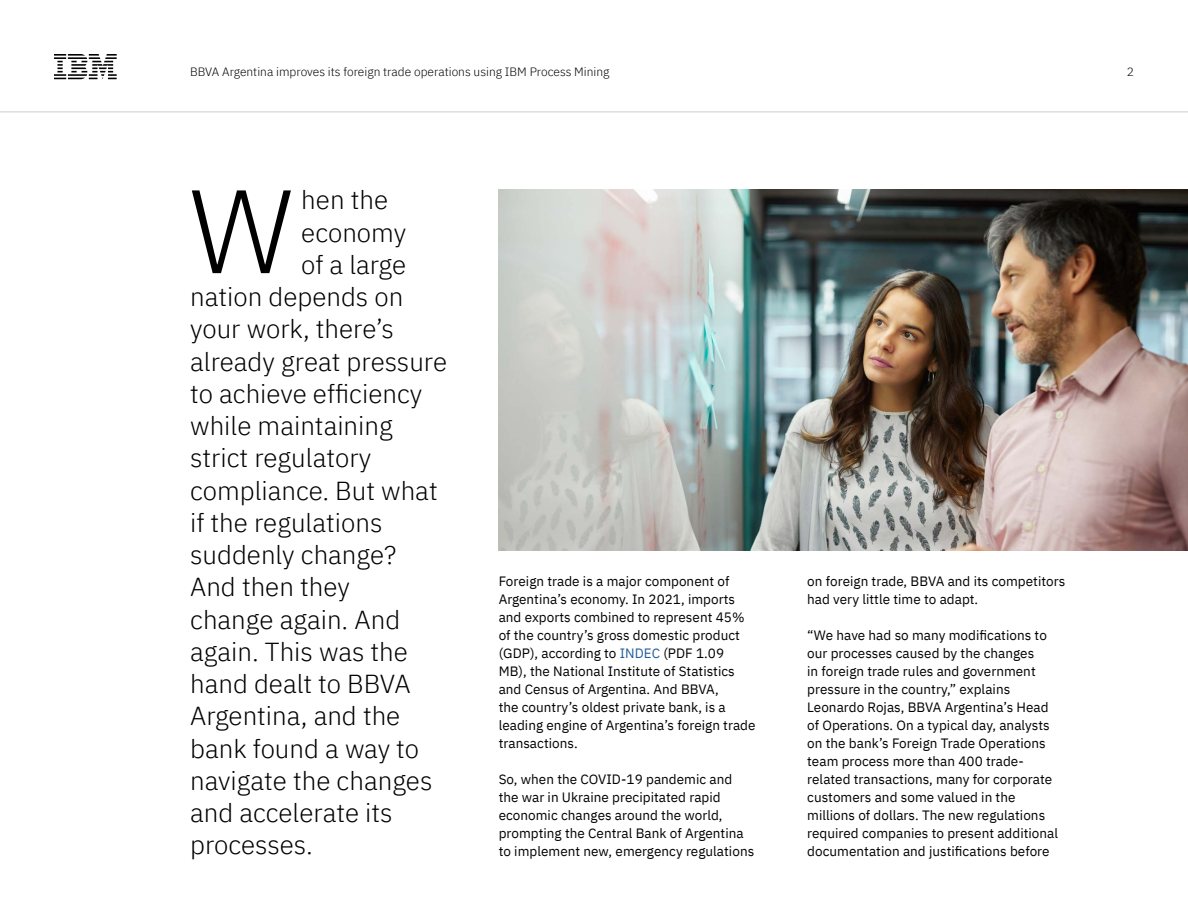
<style>
.page{position:relative;width:1188px;height:918px;background:#fff}
.page>*{position:absolute;margin:0;border:0;box-sizing:border-box;transform-origin:0 0}
.t1{font:300 118.5px "IBM Plex Sans";color:#000}
.t2{font:300 25.95px "IBM Plex Sans";color:#000}
.t3{font:13.5px/18px "IBM Plex Sans";letter-spacing:.005em;color:#000}
.t4{font:300 12px "IBM Plex Sans";color:#000101}
.s1{color:#215e9e}
</style>
<div class="page">
<hr style="left:0;top:111px;width:1188px;height:2px;background:#dcddde">
<svg style="left:54px;top:54px;width:63px;height:25px"></svg>
<img style="left:499px;top:189px;width:689px;height:361px">
<p class="t4" style="left:190px;top:62px;width:421px">BBVA Argentina improves its foreign trade operations using IBM Process Mining</p>
<p class="t4" style="left:1127px;top:63px;width:9px">2</p>
<p class="t2" style="left:301px;top:181px;width:88px">hen the</p>
<p class="t2" style="left:301px;top:213px;width:106px">economy</p>
<p class="t2" style="left:301px;top:245px;width:106px">of a large</p>
<p class="t2" style="left:190px;top:277px;width:215px">nation depends on</p>
<p class="t2" style="left:190px;top:310px;width:205px">your work, there’s</p>
<p class="t2" style="left:190px;top:342px;width:259px">already great pressure</p>
<p class="t2" style="left:190px;top:374px;width:234px">to achieve efficiency</p>
<p class="t2" style="left:190px;top:406px;width:204px">while maintaining</p>
<p class="t2" style="left:190px;top:439px;width:183px">strict regulatory</p>
<p class="t2" style="left:190px;top:471px;width:249px">compliance. But what</p>
<p class="t2" style="left:190px;top:503px;width:194px">if the regulations</p>
<p class="t2" style="left:190px;top:535px;width:208px">suddenly change?</p>
<p class="t2" style="left:190px;top:568px;width:161px">And then they</p>
<p class="t2" style="left:190px;top:600px;width:212px">change again. And</p>
<p class="t2" style="left:190px;top:632px;width:219px">again. This was the</p>
<p class="t2" style="left:190px;top:664px;width:222px">hand dealt to BBVA</p>
<p class="t2" style="left:190px;top:697px;width:212px">Argentina, and the</p>
<p class="t2" style="left:190px;top:729px;width:231px">bank found a way to</p>
<p class="t2" style="left:190px;top:761px;width:244px">navigate the changes</p>
<p class="t2" style="left:190px;top:793px;width:204px">and accelerate its</p>
<p class="t2" style="left:190px;top:826px;width:124px">processes.</p>
<p class="t1" style="left:189px;top:142px;width:106px">W</p>
<p class="t3" style="left:499px;top:571px;width:258px">Foreign trade is a major component of Argentina’s economy. In 2021, imports and exports combined to represent 45% of the country’s gross domestic product (GDP), according to <span class="s1">INDEC</span> (PDF 1.09<br>MB), the National Institute of Statistics and Census of Argentina. And BBVA,<br>the country’s oldest private bank, is a leading engine of Argentina’s foreign trade transactions.</p>
<p class="t3" style="left:499px;top:769px;width:257px">So, when the COVID-19 pandemic and the war in Ukraine precipitated rapid economic changes around the world, prompting the Central Bank of Argentina to implement new, emergency regulations</p>
<p class="t3" style="left:807px;top:571px;width:260px">on foreign trade, BBVA and its competitors had very little time to adapt.</p>
<p class="t3" style="left:807px;top:625px;width:252px">“We have had so many modifications to our processes caused by the changes<br>in foreign trade rules and government pressure in the country,” explains Leonardo Rojas, BBVA Argentina’s Head of Operations. On a typical day, analysts on the bank’s Foreign Trade Operations team process more than 400 trade&shy;related transactions, many for corporate customers and some valued in the millions of dollars. The new regulations required companies to present additional documentation and justifications before</p>
</div>
